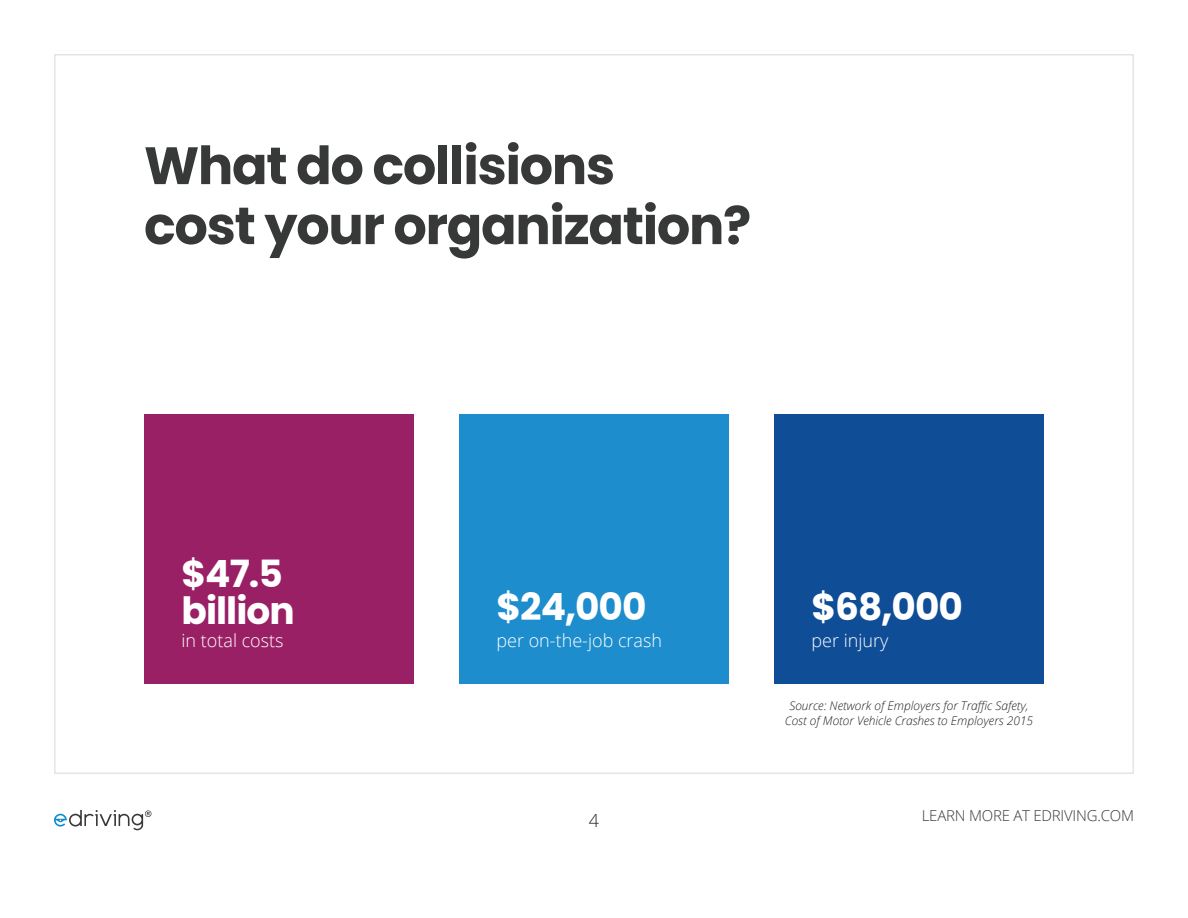
<style>
.page{position:relative;width:1188px;height:918px;background:#fff}
.page>*{position:absolute;margin:0;border:0;box-sizing:border-box;transform-origin:0 0}
.t1{font:700 52.5px/60px "Poppins";letter-spacing:-.025em;color:#373838}
.t2{font:700 37.5px/37.5px "Poppins";letter-spacing:-.025em;color:#fff}
.t3{font:300 18px "Open Sans";color:#fff}
.t4{font:300 18px "Open Sans";color:#231f20}
.t5{font:300 15px "Open Sans";letter-spacing:-.015em;color:#373838}
.t6{font:italic 300 12px/15px "Open Sans";color:#231f20;text-align:center}
</style>
<div class="page">
<svg style="left:54px;top:810px;width:98px;height:20px"></svg>
<div style="left:144px;top:414px;width:270px;height:270px;background:#9a2066"></div>
<div style="left:774px;top:414px;width:270px;height:270px;background:#0f4d97"></div>
<div style="left:459px;top:414px;width:270px;height:270px;background:#1d8dcd"></div>
<h1 class="t1" style="left:144px;top:136px;width:609px">What do collisions<br>cost your organization?</h1>
<h2 class="t2" style="left:182px;top:555px;width:115px">$47.5 billion</h2>
<h2 class="t2" style="left:496px;top:588px;width:152px">$24,000</h2>
<h2 class="t2" style="left:812px;top:588px;width:153px">$68,000</h2>
<h3 class="t3" style="left:182px;top:628px;width:104px">in total costs</h3>
<h3 class="t3" style="left:496px;top:628px;width:167px">per on-the-job crash</h3>
<h3 class="t3" style="left:812px;top:628px;width:78px">per injury</h3>
<p class="t6" style="left:785px;top:697px;width:250px">Source: Network of Employers for Traffic Safety,<br>Cost of Motor Vehicle Crashes to Employers 2015</p>
<h3 class="t4" style="left:589px;top:808px;width:12px">4</h3>
<p class="t5" style="left:922px;top:806px;width:214px">LEARN MORE AT EDRIVING.COM</p>
</div>
